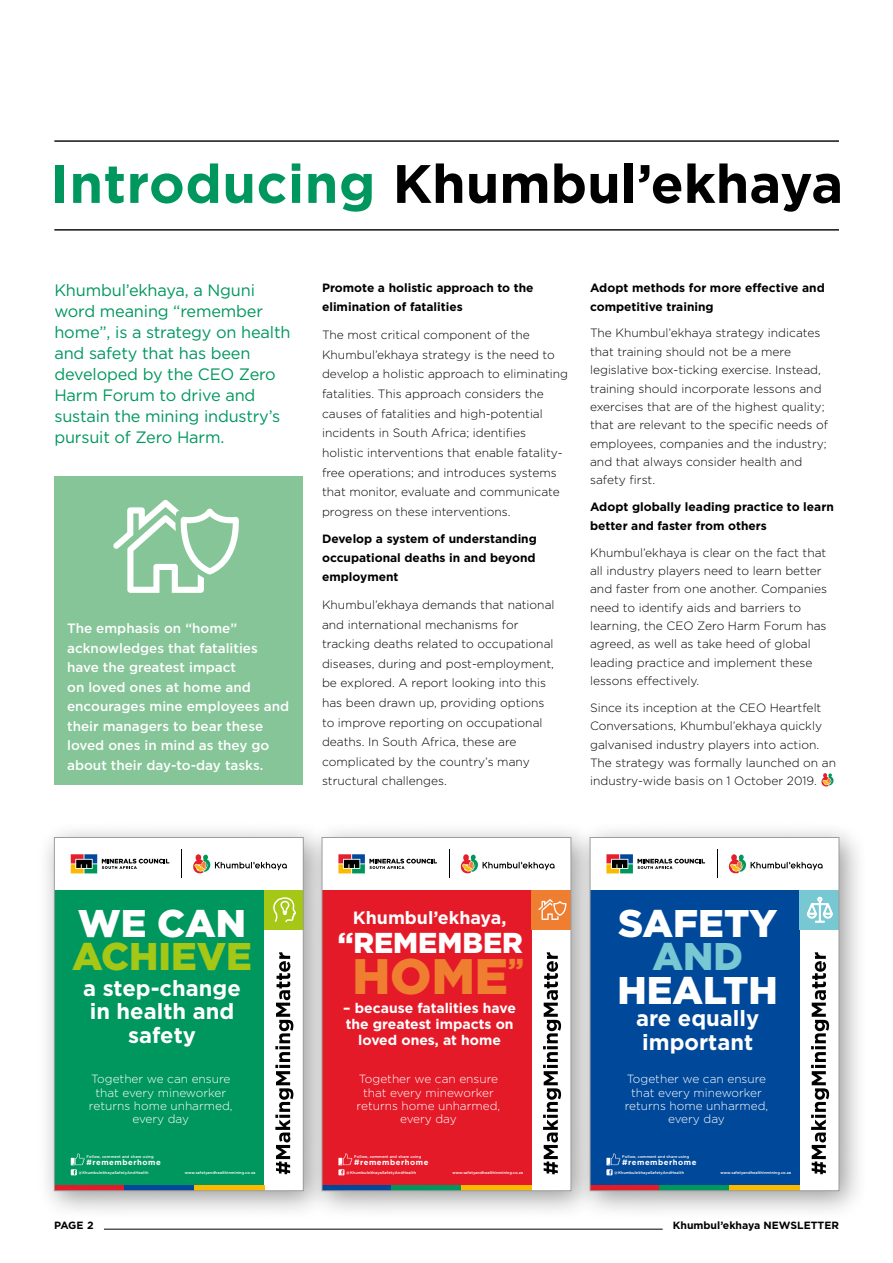
<style>
.page{position:relative;width:893px;height:1263px;background:#fff}
.page>*{position:absolute;margin:0;border:0;box-sizing:border-box;transform-origin:0 0}
.MCSA_NL_Top_page_hea{font:700 54px "Gotham";color:#000}
.t1{font:900 49.8px "Gotham";color:#f07e31}
.t2{font:900 38.55px/33.5px "Gotham";color:#fff;text-align:center}
.t3{font:900 38.55px/33.5px "Gotham";color:#a5c715}
.t4{font:900 28.8px "Gotham";color:#fff}
.t5{font:700 21.9px/23.7px "Gotham";color:#fff;text-align:center}
.t6{font:700 17.85px "Gotham";color:#fff}
.MCSA_NL_highlight_co{font:16.5px/21px "Gotham";letter-spacing:-.01em;color:#00975f}
.t7{font:700 13.95px/16px "Gotham";color:#fff;text-align:center}
.MCSA_NL_body_copy{font:500 13.5px/19.5px "Gotham";color:#fff}
.MCSA_NL_body_copy-2{font:300 12px/18.3px "Gotham";color:#000}
.MCSA_NL_body_copy-3{font:700 12px/18.9px "Gotham";color:#000}
.t8{font:300 11.85px/13.4px "Gotham";color:#fff;text-align:center}
.t9{font:700 10.5px "Gotham";color:#000}
.t10{font:700 7.65px "Gotham";letter-spacing:.07em;color:#fff}
.t11{font:500 3.9px "Gotham";letter-spacing:.02em;color:#fff}
.s1{color:#00975f}
.s2{color:#fff}
.s3{color:#77c8d2}
</style>
<div class="page">
<hr style="left:104px;top:1229px;width:559px;height:1px;background:#000">
<div style="left:54px;top:476px;width:249px;height:308px;background:#85c597"></div>
<svg style="left:821px;top:773px;width:13px;height:13px"></svg>
<div style="left:36px;top:819px;width:297px;height:402px;background:#000;opacity:.4"></div>
<div style="left:54px;top:837px;width:249px;height:354px;background:#fff"></div>
<div style="left:54px;top:890px;width:210px;height:301px;background:#00975f"></div>
<div style="left:54px;top:1185px;width:70px;height:6px;background:#e51a28"></div>
<div style="left:124px;top:1185px;width:70px;height:6px;background:#00489a"></div>
<div style="left:194px;top:1185px;width:70px;height:6px;background:#fbba00"></div>
<svg style="left:71px;top:854px;width:98px;height:19px"></svg>
<svg style="left:181px;top:850px;width:1px;height:28px"></svg>
<svg style="left:193px;top:854px;width:94px;height:19px"></svg>
<div style="left:264px;top:890px;width:39px;height:39px;background:#a5c715"></div>
<svg style="left:71px;top:1153px;width:14px;height:22px"></svg>
<svg style="left:272px;top:897px;width:24px;height:277px"></svg>
<div style="left:54px;top:837px;width:249px;height:354px;border:1px solid #9d9d9c"></div>
<div style="left:304px;top:819px;width:297px;height:402px;background:#000;opacity:.4"></div>
<div style="left:322px;top:837px;width:249px;height:354px;background:#fff"></div>
<div style="left:322px;top:890px;width:210px;height:301px;background:#e51a28"></div>
<div style="left:322px;top:1185px;width:70px;height:6px;background:#00489a"></div>
<div style="left:392px;top:1185px;width:70px;height:6px;background:#00975f"></div>
<div style="left:462px;top:1185px;width:70px;height:6px;background:#fbba00"></div>
<svg style="left:543px;top:952px;width:18px;height:222px"></svg>
<svg style="left:338px;top:854px;width:99px;height:19px"></svg>
<svg style="left:449px;top:850px;width:1px;height:28px"></svg>
<svg style="left:460px;top:854px;width:95px;height:19px"></svg>
<div style="left:532px;top:890px;width:39px;height:39px;background:#f07e31"></div>
<svg style="left:338px;top:1153px;width:14px;height:22px"></svg>
<svg style="left:538px;top:899px;width:29px;height:21px"></svg>
<div style="left:322px;top:837px;width:249px;height:354px;border:1px solid #9d9d9c"></div>
<div style="left:572px;top:819px;width:297px;height:402px;background:#000;opacity:.4"></div>
<div style="left:590px;top:837px;width:249px;height:354px;background:#fff"></div>
<div style="left:590px;top:890px;width:210px;height:301px;background:#00489a"></div>
<div style="left:590px;top:1185px;width:70px;height:6px;background:#e51a28"></div>
<div style="left:660px;top:1185px;width:70px;height:6px;background:#00975f"></div>
<div style="left:730px;top:1185px;width:70px;height:6px;background:#fbba00"></div>
<svg style="left:811px;top:952px;width:18px;height:222px"></svg>
<svg style="left:606px;top:854px;width:99px;height:19px"></svg>
<svg style="left:717px;top:850px;width:1px;height:28px"></svg>
<svg style="left:728px;top:854px;width:95px;height:19px"></svg>
<div style="left:800px;top:890px;width:39px;height:39px;background:#77c8d2"></div>
<svg style="left:606px;top:1153px;width:14px;height:22px"></svg>
<svg style="left:807px;top:897px;width:26px;height:25px"></svg>
<div style="left:590px;top:837px;width:249px;height:354px;border:1px solid #9d9d9c"></div>
<hr style="left:54px;top:229px;width:785px;height:2px;background:#141212">
<hr style="left:54px;top:140px;width:785px;height:2px;background:#141212">
<svg style="left:113px;top:500px;width:126px;height:93px"></svg>
<p class="MCSA_NL_Top_page_hea" style="left:51px;top:148px;width:794px"><span class="s1">Introducing</span> Khumbul’ekhaya</p>
<p class="MCSA_NL_highlight_co" style="left:54px;top:279px;width:238px">Khumbul’ekhaya, a Nguni word meaning “remember home”, is a strategy on health and safety that has been developed by the CEO Zero<br>Harm Forum to drive and sustain the mining industry’s pursuit of Zero Harm.</p>
<p class="MCSA_NL_body_copy" style="left:67px;top:618px;width:224px">The emphasis on “home” acknowledges that fatalities have the greatest impact<br>on loved ones at home and encourages mine employees and their managers to bear these loved ones in mind as they go about their day-to-day tasks.</p>
<p class="MCSA_NL_body_copy-3" style="left:322px;top:278px;width:213px">Promote a holistic approach to the elimination of fatalities</p>
<p class="MCSA_NL_body_copy-2" style="left:322px;top:325px;width:248px;line-height:19.6px">The most critical component of the Khumbul’ekhaya strategy is the need to develop a holistic approach to eliminating fatalities. This approach considers the causes of fatalities and high-potential incidents in South Africa; identifies holistic interventions that enable fatality&shy;free operations; and introduces systems that monitor, evaluate and communicate progress on these interventions.</p>
<p class="MCSA_NL_body_copy-3" style="left:322px;top:529px;width:216px;text-align:justify">Develop a system of understanding occupational deaths in and beyond employment</p>
<p class="MCSA_NL_body_copy-2" style="left:322px;top:594px;width:234px;line-height:19.6px">Khumbul’ekhaya demands that national and international mechanisms for tracking deaths related to occupational diseases, during and post-employment, be explored. A report looking into this has been drawn up, providing options to improve reporting on occupational deaths. In South Africa, these are complicated by the country’s many structural challenges.</p>
<p class="MCSA_NL_body_copy-3" style="left:590px;top:279px;width:236px;line-height:18.3px">Adopt methods for more effective and competitive training</p>
<p class="MCSA_NL_body_copy-2" style="left:590px;top:324px;width:239px">The Khumbul’ekhaya strategy indicates that training should not be a mere legislative box-ticking exercise. Instead, training should incorporate lessons and exercises that are of the highest quality; that are relevant to the specific needs of employees, companies and the industry; and that always consider health and safety first.</p>
<p class="MCSA_NL_body_copy-3" style="left:590px;top:498px;width:245px;line-height:18.3px">Adopt globally leading practice to learn better and faster from others</p>
<p class="MCSA_NL_body_copy-2" style="left:590px;top:543px;width:238px">Khumbul’ekhaya is clear on the fact that all industry players need to learn better and faster from one another. Companies need to identify aids and barriers to learning, the CEO Zero Harm Forum has agreed, as well as take heed of global leading practice and implement these lessons effectively.</p>
<p class="MCSA_NL_body_copy-2" style="left:590px;top:698px;width:248px">Since its inception at the CEO Heartfelt Conversations, Khumbul’ekhaya quickly galvanised industry players into action.<br>The strategy was formally launched on an industry-wide basis on 1 October 2019.</p>
<p class="t3" style="left:72px;top:906px;width:181px"><span class="s2">WE CAN<br></span>ACHIEVE</p>
<p class="t5" style="left:83px;top:976px;width:159px">a step-change in health and safety</p>
<p class="t8" style="left:89px;top:1072px;width:145px">Together we can ensure that every mineworker returns home unharmed, every day</p>
<p class="t10" style="left:87px;top:1157px;width:76px">#rememberhome</p>
<p class="t11" style="left:79px;top:1170px;width:71px">@KhumbulekhayaSafetyAndHealth</p>
<p class="t11" style="left:87px;top:1154px;width:69px">Follow, comment and share using</p>
<p class="t11" style="left:185px;top:1170px;width:72px">www.safetyandhealthinmining.co.za</p>
<p class="t6" style="left:353px;top:906px;width:155px">Khumbul’ekhaya,</p>
<p class="t4" style="left:338px;top:922px;width:187px">“REMEMBER</p>
<p class="t1" style="left:352px;top:942px;width:173px">HOME<sup>”</sup></p>
<p class="t7" style="left:343px;top:999px;width:174px">– because fatalities have the greatest impacts on loved ones, at home</p>
<p class="t8" style="left:357px;top:1072px;width:145px">Together we can ensure that every mineworker returns home unharmed, every day</p>
<p class="t10" style="left:354px;top:1157px;width:76px">#rememberhome</p>
<p class="t11" style="left:354px;top:1154px;width:69px">Follow, comment and share using</p>
<p class="t11" style="left:346px;top:1170px;width:71px">@KhumbulekhayaSafetyAndHealth</p>
<p class="t11" style="left:452px;top:1170px;width:72px">www.safetyandhealthinmining.co.za</p>
<p class="t2" style="left:617px;top:906px;width:162px">SAFETY<br><span class="s3">AND<br></span>HEALTH</p>
<p class="t5" style="left:636px;top:1006px;width:125px;text-align:left">are equally important</p>
<p class="t8" style="left:625px;top:1072px;width:145px">Together we can ensure that every mineworker returns home unharmed, every day</p>
<p class="t10" style="left:622px;top:1157px;width:76px">#rememberhome</p>
<p class="t11" style="left:622px;top:1154px;width:69px">Follow, comment and share using</p>
<p class="t11" style="left:614px;top:1170px;width:71px">@KhumbulekhayaSafetyAndHealth</p>
<p class="t11" style="left:720px;top:1170px;width:72px">www.safetyandhealthinmining.co.za</p>
<p class="t9" style="left:54px;top:1218px;width:41px">PAGE 2</p>
<p class="t9" style="left:673px;top:1218px;width:168px">Khumbul’ekhaya NEWSLETTER</p>
</div>
